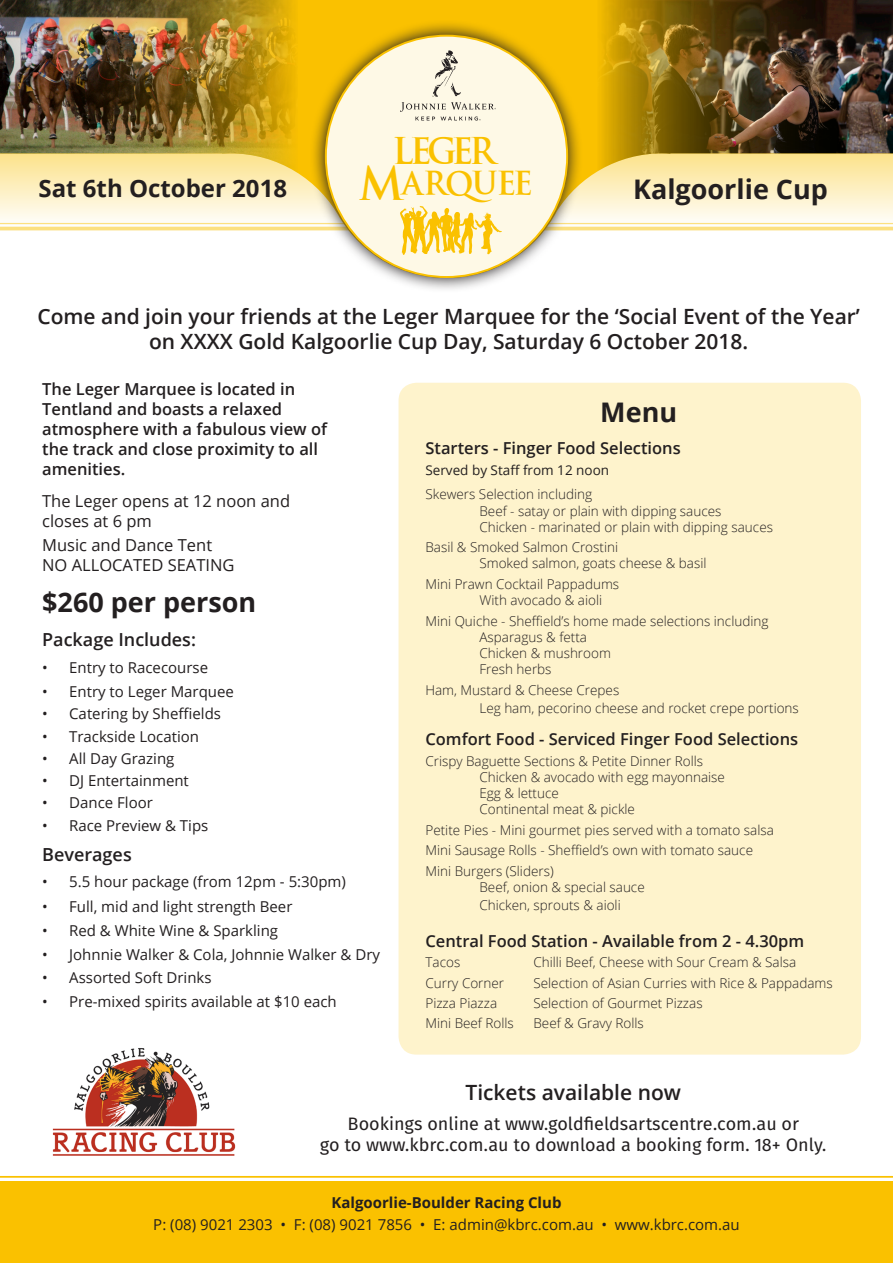
<style>
.page{position:relative;width:893px;height:1263px;background:#fff}
.page>*{position:absolute;margin:0;border:0;box-sizing:border-box;transform-origin:0 0}
.t1{font:35.4px "An Unfortunate Event De Warped";letter-spacing:.01em;color:#fac100}
.t2{font:27.45px "An Unfortunate Event De Warped";letter-spacing:.015em;color:#fac100}
.t3{font:700 27px "Open Sans";color:#231f20}
.t4{font:700 24px "Open Sans";color:#231f20}
.Subhead{font:600 21px/25.2px "Open Sans";color:#231f20;text-align:center}
.Body{font:18px "Fira Sans OT";color:#231f20}
.t5{font:600 18px "Open Sans";color:#231f20}
.Body-2{font:600 16.5px/19.8px "Open Sans";color:#231f20}
.Body-3{font:16.5px/19.8px "Open Sans";color:#231f20}
.t6{font:15px "Open Sans";color:#231f20}
.t7{font:700 15px "Open Sans";color:#231f20}
.t8{font:300 13.5px "Open Sans";color:#231f20}
.t9{font:13.5px "Open Sans";color:#231f20}
</style>
<div class="page">
<svg style="left:0;top:0;width:893px;height:231px;background:#fce597"></svg>
<img style="left:595px;top:0;width:298px;height:187px">
<img style="left:0;top:0;width:298px;height:200px">
<svg style="left:0;top:1175px;width:893px;height:3px"></svg>
<div style="left:0;top:1181px;width:893px;height:82px;background:#fac100"></div>
<img style="left:52px;top:1048px;width:184px;height:108px">
<svg style="left:310px;top:19px;width:273px;height:270px"></svg>
<div style="left:326px;top:36px;width:241px;height:241px;background:#fef9e6;border-radius:50%"></div>
<svg style="left:400px;top:206px;width:102px;height:49px"></svg>
<div style="left:399px;top:383px;width:462px;height:671px;background:#fef3cc;border-radius:18px"></div>
<svg style="left:400px;top:50px;width:96px;height:71px"></svg>
<p class="t2" style="left:395px;top:139px;width:104px">LEGER</p>
<p class="t1" style="left:360px;top:167px;width:174px">Marquee</p>
<p class="t4" style="left:39px;top:171px;width:250px">Sat 6th October 2018</p>
<p class="t3" style="left:633px;top:170px;width:196px">Kalgoorlie Cup</p>
<p class="Subhead" style="left:37px;top:303px;width:824px">Come and join your friends at the Leger Marquee for the ‘Social Event of the Year’ on XXXX Gold Kalgoorlie Cup Day, Saturday 6 October 2018.</p>
<p class="Body-2" style="left:42px;top:379px;width:286px">The Leger Marquee is located in<br>Tentland and boasts a relaxed atmosphere with a fabulous view of the track and close proximity to all amenities.</p>
<p class="Body-3" style="left:42px;top:491px;width:249px">The Leger opens at 12 noon and closes at 6 pm</p>
<p class="Body-3" style="left:42px;top:535px;width:194px">Music and Dance Tent<br>NO ALLOCATED SEATING</p>
<p class="t3" style="left:42px;top:583px;width:216px">$260 per person</p>
<p class="t5" style="left:42px;top:627px;width:155px">Package Includes:</p>
<p class="t6" style="left:42px;top:657px;width:167px">• Entry to Racecourse</p>
<p class="t6" style="left:42px;top:681px;width:193px">• Entry to Leger Marquee</p>
<p class="t6" style="left:42px;top:704px;width:180px">• Catering by Sheffields</p>
<p class="t6" style="left:42px;top:726px;width:158px">• Trackside Location</p>
<p class="t6" style="left:42px;top:748px;width:134px">• All Day Grazing</p>
<p class="t6" style="left:42px;top:770px;width:148px">• DJ Entertainment</p>
<p class="t6" style="left:42px;top:793px;width:112px">• Dance Floor</p>
<p class="t6" style="left:42px;top:815px;width:168px">• Race Preview &amp; Tips</p>
<p class="t5" style="left:42px;top:842px;width:91px">Beverages</p>
<p class="t6" style="left:42px;top:871px;width:305px">• 5.5 hour package (from 12pm - 5:30pm)</p>
<p class="t6" style="left:42px;top:896px;width:252px">• Full, mid and light strength Beer</p>
<p class="t6" style="left:42px;top:920px;width:237px">• Red &amp; White Wine &amp; Sparkling</p>
<p class="t6" style="left:42px;top:945px;width:339px">• Johnnie Walker &amp; Cola, Johnnie Walker &amp; Dry</p>
<p class="t6" style="left:42px;top:967px;width:171px">• Assorted Soft Drinks</p>
<p class="t6" style="left:42px;top:991px;width:296px">• Pre-mixed spirits available at $10 each</p>
<p class="t3" style="left:600px;top:393px;width:78px">Menu</p>
<p class="Body-2" style="left:425px;top:438px;width:257px">Starters - Finger Food Selections</p>
<p class="t9" style="left:425px;top:461px;width:185px">Served by Staff from 12 noon</p>
<p class="t8" style="left:425px;top:485px;width:168px">Skewers Selection including</p>
<p class="t8" style="left:479px;top:501px;width:244px">Beef - satay or plain with dipping sauces</p>
<p class="t8" style="left:479px;top:518px;width:295px">Chicken - marinated or plain with dipping sauces</p>
<p class="t8" style="left:425px;top:538px;width:194px">Basil &amp; Smoked Salmon Crostini</p>
<p class="t8" style="left:479px;top:554px;width:228px">Smoked salmon, goats cheese &amp; basil</p>
<p class="t8" style="left:425px;top:575px;width:195px">Mini Prawn Cocktail Pappadums</p>
<p class="t8" style="left:479px;top:591px;width:124px">With avocado &amp; aioli</p>
<p class="t8" style="left:425px;top:611px;width:344px">Mini Quiche - Sheffield’s home made selections including</p>
<p class="t8" style="left:479px;top:628px;width:109px">Asparagus &amp; fetta</p>
<p class="t8" style="left:479px;top:644px;width:133px">Chicken &amp; mushroom</p>
<p class="t8" style="left:479px;top:660px;width:74px">Fresh herbs</p>
<p class="t8" style="left:425px;top:680px;width:195px">Ham, Mustard &amp; Cheese Crepes</p>
<p class="t8" style="left:479px;top:698px;width:321px">Leg ham, pecorino cheese and rocket crepe portions</p>
<p class="Body-2" style="left:425px;top:729px;width:374px">Comfort Food - Serviced Finger Food Selections</p>
<p class="t8" style="left:425px;top:751px;width:279px">Crispy Baguette Sections &amp; Petite Dinner Rolls</p>
<p class="t8" style="left:479px;top:768px;width:247px">Chicken &amp; avocado with egg mayonnaise</p>
<p class="t8" style="left:479px;top:784px;width:81px">Egg &amp; lettuce</p>
<p class="t8" style="left:479px;top:800px;width:157px">Continental meat &amp; pickle</p>
<p class="t8" style="left:425px;top:820px;width:350px">Petite Pies - Mini gourmet pies served with a tomato salsa</p>
<p class="t8" style="left:425px;top:841px;width:329px">Mini Sausage Rolls - Sheffield’s own with tomato sauce</p>
<p class="t8" style="left:425px;top:861px;width:130px">Mini Burgers (Sliders)</p>
<p class="t8" style="left:479px;top:878px;width:167px">Beef, onion &amp; special sauce</p>
<p class="t8" style="left:479px;top:896px;width:143px">Chicken, sprouts &amp; aioli</p>
<p class="Body-2" style="left:425px;top:930px;width:380px">Central Food Station - Available from 2 - 4.30pm</p>
<p class="t8" style="left:425px;top:953px;width:36px">Tacos</p>
<p class="t8" style="left:533px;top:953px;width:264px">Chilli Beef, Cheese with Sour Cream &amp; Salsa</p>
<p class="t8" style="left:425px;top:973px;width:80px">Curry Corner</p>
<p class="t8" style="left:533px;top:973px;width:301px">Selection of Asian Curries with Rice &amp; Pappadams</p>
<p class="t8" style="left:425px;top:994px;width:73px">Pizza Piazza</p>
<p class="t8" style="left:533px;top:994px;width:171px">Selection of Gourmet Pizzas</p>
<p class="t8" style="left:425px;top:1014px;width:90px">Mini Beef Rolls</p>
<p class="t8" style="left:533px;top:1014px;width:112px">Beef &amp; Gravy Rolls</p>
<p class="Subhead" style="left:465px;top:1079px;width:217px">Tickets available now</p>
<p class="Body" style="left:347px;top:1111px;width:453px">Bookings online at www.goldfieldsartscentre.com.au or</p>
<p class="Body" style="left:320px;top:1132px;width:508px">go to www.kbrc.com.au to download a booking form. 18+ Only.</p>
<p class="t7" style="left:331px;top:1192px;width:232px">Kalgoorlie-Boulder Racing Club</p>
<p class="t6" style="left:153px;top:1214px;width:588px">P: (08) 9021 2303 • F: (08) 9021 7856 • E: admin@kbrc.com.au • www.kbrc.com.au</p>
</div>
